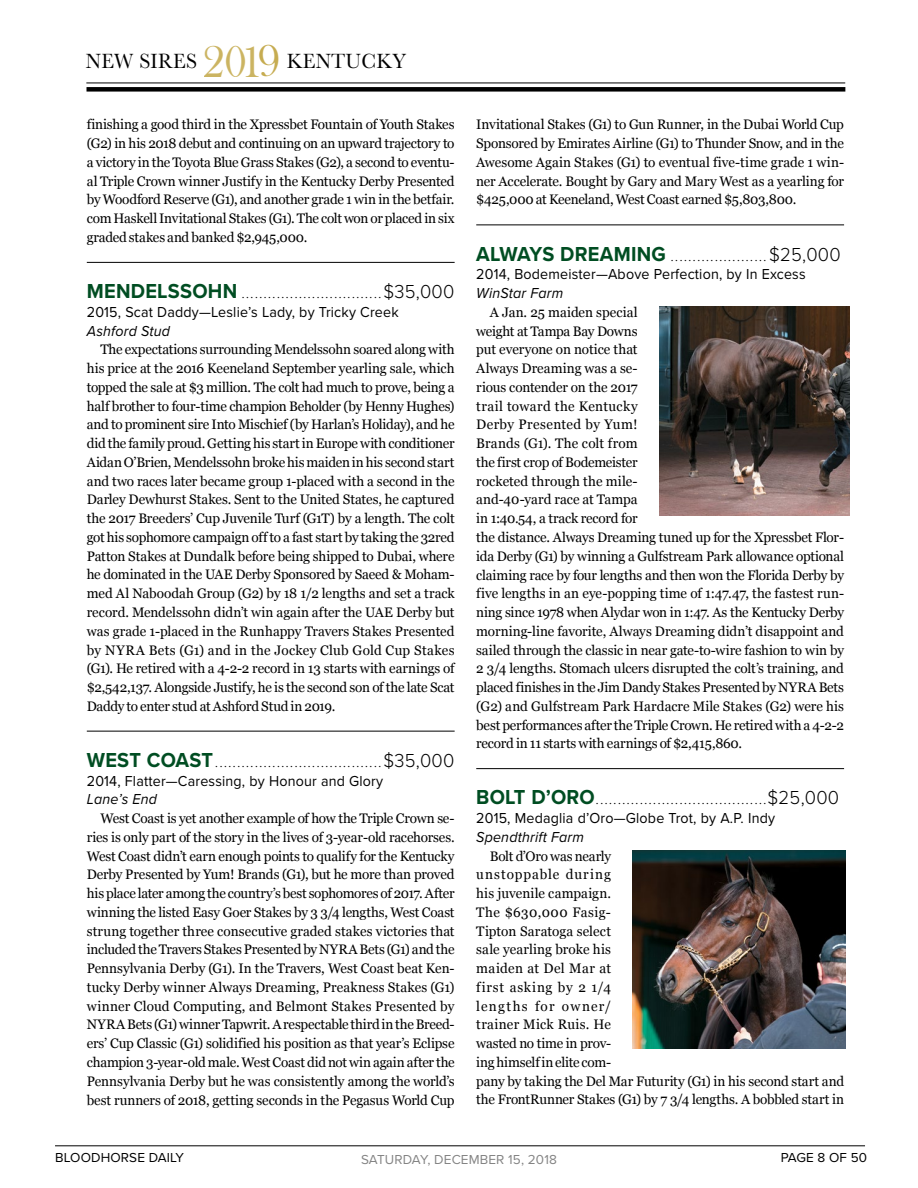
<style>
.page{position:relative;width:918px;height:1188px;background:#fff}
.page>*{position:absolute;margin:0;border:0;box-sizing:border-box;transform-origin:0 0}
.t1{font:45.45px "Bask Old Face";color:#c6ac51}
.t2{font:21.3px "Baskerville";letter-spacing:.015em;color:#000;scale:.95 1}
.t3{font:100 21px "Proxima Nova T";color:#000;scale:.95 1}
.t4{font:15px/18.8px "Proxima Nova";letter-spacing:.015em;color:#000;scale:.95 1}
.t5{font:13.8px/18.8px "Georgia";letter-spacing:-.01em;color:#000;text-align:justify}
.t6{font:13.5px "Proxima Nova";letter-spacing:.01em;color:#000}
.t7{font:13.5px "Proxima Nova";letter-spacing:.01em;color:#848484}
.t8{font:10.8px "Proxima Nova";letter-spacing:.025em;color:#000;scale:1.06 1}
.s1{font-family:"Proxima Nova";font-weight:700;color:#004d22}
.s2{font-family:"Proxima Nova";font-weight:300;font-size:19.5px}
.s3{font-style:italic}
</style>
<div class="page">
<hr style="left:55px;top:1146px;width:810px;height:1px;background:#000">
<hr style="left:87px;top:262px;width:368px;height:1px;background:#000">
<hr style="left:87px;top:731px;width:368px;height:1px;background:#000">
<hr style="left:476px;top:225px;width:368px;height:1px;background:#000">
<hr style="left:476px;top:768px;width:368px;height:1px;background:#000">
<hr style="left:86px;top:83px;width:759px;height:1px;background:#000">
<div style="left:87px;top:87px;width:758px;height:5px;background:#000"></div>
<img style="left:633px;top:850px;width:213px;height:198px">
<img style="left:659px;top:306px;width:190px;height:210px">
<h1 class="t1" style="left:203px;top:37px;width:62px">201</h1>
<p class="t2" style="left:86px;top:48px;width:119px">NEW SIRES</p>
<p class="t2" style="left:287px;top:48px;width:127px">KENTUCKY</p>
<p class="t5" style="left:87px;top:115px;width:369px">finishing a good third in the Xpressbet Fountain of Youth Stakes (G2) in his 2018 debut and continuing on an upward trajectory to a victory in the Toyota Blue Grass Stakes (G2), a second to eventu&shy;al Triple Crown winner Justify in the Kentucky Derby Presented by Woodford Reserve (G1), and another grade 1 win in the betfair. com Haskell Invitational Stakes (G1). The colt won or placed in six graded stakes and banked $2,945,000.</p>
<p class="t3" style="left:87px;top:276px;width:388px"><span class="s1">MENDELSSOHN</span> ................................<span class="s2">$35,000</span></p>
<p class="t4" style="left:87px;top:302px;width:330px">2015, Scat Daddy—Leslie’s Lady, by Tricky Creek<br><span class="s3">Ashford Stud</span></p>
<p class="t5" style="left:87px;top:340px;width:369px;text-indent:14px">The expectations surrounding Mendelssohn soared along with his price at the 2016 Keeneland September yearling sale, which topped the sale at $3 million. The colt had much to prove, being a half brother to four-time champion Beholder (by Henny Hughes) and to prominent sire Into Mischief (by Harlan’s Holiday), and he did the family proud. Getting his start in Europe with conditioner Aidan O’Brien, Mendelssohn broke his maiden in his second start and two races later became group 1-placed with a second in the Darley Dewhurst Stakes. Sent to the United States, he captured the 2017 Breeders’ Cup Juvenile Turf (G1T) by a length. The colt got his sophomore campaign off to a fast start by taking the 32red Patton Stakes at Dundalk before being shipped to Dubai, where he dominated in the UAE Derby Sponsored by Saeed &amp; Moham&shy;med Al Naboodah Group (G2) by 18 1/2 lengths and set a track record. Mendelssohn didn’t win again after the UAE Derby but was grade 1-placed in the Runhappy Travers Stakes Presented by NYRA Bets (G1) and in the Jockey Club Gold Cup Stakes (G1). He retired with a 4-2-2 record in 13 starts with earnings of $2,542,137. Alongside Justify, he is the second son of the late Scat Daddy to enter stud at Ashford Stud in 2019.</p>
<p class="t3" style="left:87px;top:744px;width:388px"><span class="s1">WEST COAST</span>......................................<span class="s2">$35,000</span></p>
<p class="t4" style="left:87px;top:771px;width:313px">2014, Flatter—Caressing, by Honour and Glory<br><span class="s3">Lane’s End</span></p>
<p class="t5" style="left:87px;top:808px;width:369px;text-indent:14px">West Coast is yet another example of how the Triple Crown se&shy;ries is only part of the story in the lives of 3-year-old racehorses.<br>West Coast didn’t earn enough points to qualify for the Kentucky Derby Presented by Yum! Brands (G1), but he more than proved his place later among the country’s best sophomores of 2017. After winning the listed Easy Goer Stakes by 3 3/4 lengths, West Coast strung together three consecutive graded stakes victories that included the Travers Stakes Presented by NYRA Bets (G1) and the Pennsylvania Derby (G1). In the Travers, West Coast beat Ken&shy;tucky Derby winner Always Dreaming, Preakness Stakes (G1) winner Cloud Computing, and Belmont Stakes Presented by NYRA Bets (G1) winner Tapwrit. A respectable third in the Breed&shy;ers’ Cup Classic (G1) solidified his position as that year’s Eclipse champion 3-year-old male. West Coast did not win again after the Pennsylvania Derby but he was consistently among the world’s best runners of 2018, getting seconds in the Pegasus World Cup</p>
<p class="t5" style="left:476px;top:115px;width:369px">Invitational Stakes (G1) to Gun Runner, in the Dubai World Cup Sponsored by Emirates Airline (G1) to Thunder Snow, and in the Awesome Again Stakes (G1) to eventual five-time grade 1 win&shy;ner Accelerate. Bought by Gary and Mary West as a yearling for $425,000 at Keeneland, West Coast earned $5,803,800.</p>
<p class="t3" style="left:476px;top:238px;width:385px"><span class="s1">ALWAYS DREAMING</span> ......................<span class="s2">$25,000</span></p>
<p class="t4" style="left:476px;top:264px;width:348px">2014, Bodemeister—Above Perfection, by In Excess<br><span class="s3">WinStar Farm</span></p>
<p class="t5" style="left:476px;top:302px;width:369px;text-align:left;text-indent:14px">A Jan. 25 maiden special<br>weight at Tampa Bay Downs<br>put everyone on notice that<br>Always Dreaming was a se-<br>rious contender on the 2017<br>trail toward the Kentucky<br>Derby Presented by Yum!<br>Brands (G1). The colt from<br>the first crop of Bodemeister<br>rocketed through the mile-<br>and-40-yard race at Tampa<br>in 1:40.54, a track record for<br>the distance. Always Dreaming tuned up for the Xpressbet Flor&shy;ida Derby (G1) by winning a Gulfstream Park allowance optional claiming race by four lengths and then won the Florida Derby by five lengths in an eye-popping time of 1:47.47, the fastest run&shy;ning since 1978 when Alydar won in 1:47. As the Kentucky Derby morning-line favorite, Always Dreaming didn’t disappoint and sailed through the classic in near gate-to-wire fashion to win by 2 3/4 lengths. Stomach ulcers disrupted the colt’s training, and placed finishes in the Jim Dandy Stakes Presented by NYRA Bets (G2) and Gulfstream Park Hardacre Mile Stakes (G2) were his best performances after the Triple Crown. He retired with a 4-2-2 record in 11 starts with earnings of $2,415,860.</p>
<p class="t3" style="left:476px;top:782px;width:384px"><span class="s1">BOLT D’ORO</span>.......................................<span class="s2">$25,000</span></p>
<p class="t4" style="left:476px;top:808px;width:316px">2015, Medaglia d’Oro—Globe Trot, by A.P. Indy<br><span class="s3">Spendthrift Farm</span></p>
<p class="t5" style="left:476px;top:846px;width:369px;text-align:left;text-indent:14px">Bolt d’Oro was nearly<br>unstoppable during<br>his juvenile campaign.<br>The $630,000 Fasig-<br>Tipton Saratoga select<br>sale yearling broke his<br>maiden at Del Mar at<br>first asking by 2 1/4<br>lengths for owner/<br>trainer Mick Ruis. He<br>wasted no time in prov-<br>ing himself in elite com-<br>pany by taking the Del Mar Futurity (G1) in his second start and the FrontRunner Stakes (G1) by 7 3/4 lengths. A bobbled start in</p>
<p class="t6" style="left:55px;top:1147px;width:131px">BLOODHORSE DAILY</p>
<p class="t7" style="left:361px;top:1150px;width:197px">SATURDAY, DECEMBER 15, 2018</p>
<p class="t8" style="left:778px;top:1150px;width:64px">/ BloodHorse</p>
<p class="t6" style="left:781px;top:1147px;width:88px">PAGE 8 OF 50</p>
</div>
